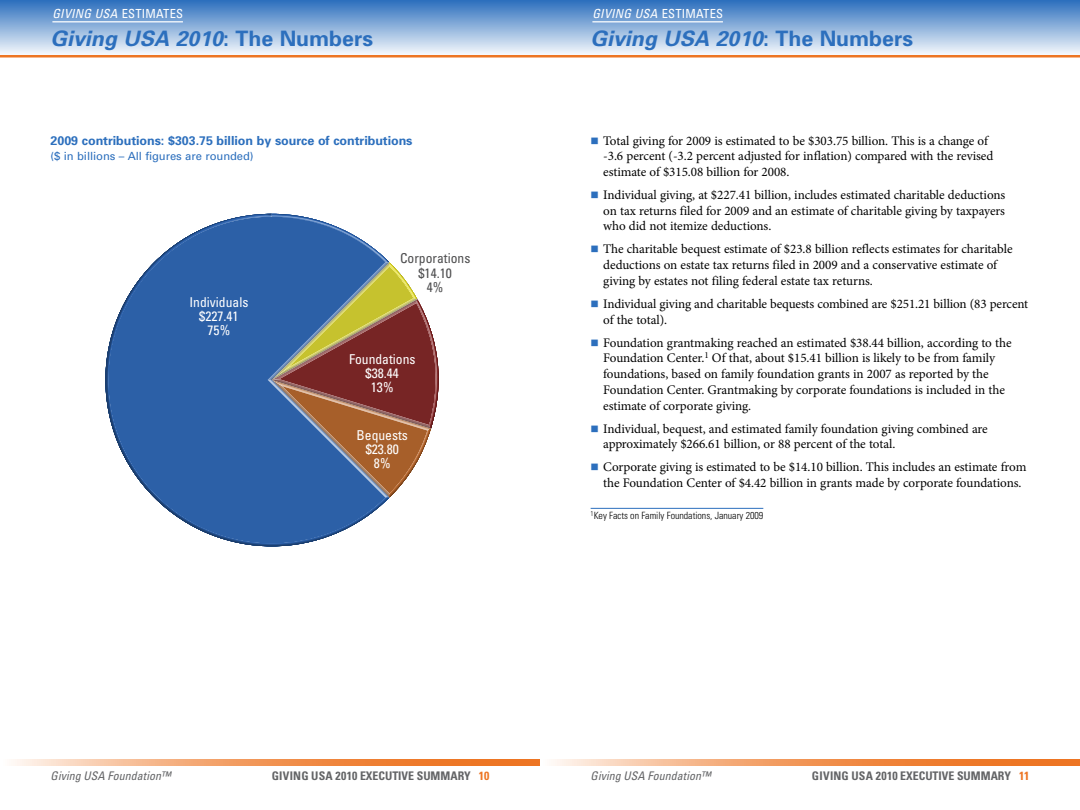
<style>
.page{position:relative;width:1080px;height:810px;background:#fff}
.page>*{position:absolute;margin:0;border:0;box-sizing:border-box;transform-origin:0 0}
.t1{font:italic 700 21.25px "Univers";color:#2c6fbd}
.t2{font:condensed 13.62px/14.4px "Univers";color:#fff;text-align:center}
.t3{font:condensed 13.62px/14.4px "Univers";color:#4e4e4f;text-align:center}
.t4{font:13.12px/15.8px "Minion Pro";letter-spacing:-.005em;color:#000}
.t5{font:700 12.5px "Univers";letter-spacing:-.005em;color:#2c6fbd}
.t6{font:italic condensed 12.5px "Univers";letter-spacing:.02em;color:#fff}
.t7{font:700 condensed 11.88px "Univers";color:#636466}
.t8{font:italic condensed 11.88px "Univers";letter-spacing:.01em;color:#636466}
.t9{font:11.25px "Univers";letter-spacing:-.005em;color:#2c6fbd}
.t10{font:300 condensed 10px "Univers";letter-spacing:-.005em;color:#000}
.s1{font-style:normal}
.s2{color:#ed7523}
</style>
<div class="page">
<svg style="left:13px;top:759px;width:527px;height:6px;background:#f29d63"></svg>
<svg style="left:553px;top:759px;width:527px;height:6px;background:#f29d63"></svg>
<div style="left:540px;top:0;width:540px;height:56px;background:linear-gradient(to bottom,#2d6fbd,#f5f9fc)"></div>
<div style="left:0;top:0;width:540px;height:56px;background:linear-gradient(to bottom,#2d6fbd,#f5f9fc)"></div>
<hr style="left:540px;top:55px;width:540px;height:3px;background:#ed7523">
<hr style="left:0;top:55px;width:540px;height:3px;background:#ed7523">
<svg style="left:268px;top:214px;width:171px;height:284px"></svg>
<svg style="left:105px;top:217px;width:280px;height:326px;background:#5b78a4"></svg>
<hr style="left:591px;top:508px;width:172px;height:1px;background:#2c6fbd">
<hr style="left:592px;top:21px;width:131px;height:1px;background:#fff">
<hr style="left:52px;top:21px;width:131px;height:1px;background:#fff">
<p class="t6" style="left:52px;top:5px;width:132px">GIVING USA <span class="s1">ESTIMATES</span></p>
<p class="t6" style="left:592px;top:5px;width:132px">GIVING USA <span class="s1">ESTIMATES</span></p>
<h1 class="t1" style="left:51px;top:25px;width:324px">Giving USA 2010<span class="s1">: The Numbers</span></h1>
<h1 class="t1" style="left:591px;top:25px;width:324px">Giving USA 2010<span class="s1">: The Numbers</span></h1>
<p class="t5" style="left:51px;top:133px;width:363px">2009 contributions: $303.75 billion by source of contributions</p>
<p class="t9" style="left:51px;top:149px;width:205px">($ in billions – All figures are rounded)</p>
<p class="t2" style="left:189px;top:294px;width:60px">Individuals $227.41<br>75%</p>
<p class="t3" style="left:400px;top:251px;width:72px">Corporations $14.10<br>4%</p>
<p class="t2" style="left:349px;top:351px;width:68px">Foundations $38.44<br>13%</p>
<p class="t2" style="left:357px;top:427px;width:53px">Bequests $23.80<br>8%</p>
<p class="t4" style="left:603px;top:133px;width:392px">Total giving for 2009 is estimated to be $303.75 billion. This is a change of -3.6 percent (-3.2 percent adjusted for inflation) compared with the revised estimate of $315.08 billion for 2008.</p>
<p class="t4" style="left:603px;top:187px;width:404px;text-align:justify">Individual giving, at $227.41 billion, includes estimated charitable deductions on tax returns filed for 2009 and an estimate of charitable giving by taxpayers who did not itemize deductions.</p>
<p class="t4" style="left:603px;top:241px;width:411px">The charitable bequest estimate of $23.8 billion reflects estimates for charitable deductions on estate tax returns filed in 2009 and a conservative estimate of giving by estates not filing federal estate tax returns.</p>
<p class="t4" style="left:603px;top:296px;width:427px">Individual giving and charitable bequests combined are $251.21 billion (83 percent of the total).</p>
<p class="t4" style="left:603px;top:335px;width:410px">Foundation grantmaking reached an estimated $38.44 billion, according to the Foundation Center.<sup>1</sup> Of that, about $15.41 billion is likely to be from family foundations, based on family foundation grants in 2007 as reported by the Foundation Center. Grantmaking by corporate foundations is included in the estimate of corporate giving.</p>
<p class="t4" style="left:603px;top:421px;width:386px">Individual, bequest, and estimated family foundation giving combined are approximately $266.61 billion, or 88 percent of the total.</p>
<p class="t4" style="left:603px;top:459px;width:425px">Corporate giving is estimated to be $14.10 billion. This includes an estimate from the Foundation Center of $4.42 billion in grants made by corporate foundations.</p>
<p class="t10" style="left:591px;top:510px;width:174px"><sup>1</sup>Key Facts on Family Foundations, January 2009</p>
<p class="t8" style="left:51px;top:769px;width:122px">Giving USA Foundation™</p>
<p class="t7" style="left:272px;top:769px;width:219px">GIVING USA 2010 EXECUTIVE SUMMARY <span class="s2">10</span></p>
<p class="t8" style="left:591px;top:769px;width:122px">Giving USA Foundation™</p>
<p class="t7" style="left:812px;top:769px;width:219px">GIVING USA 2010 EXECUTIVE SUMMARY <span class="s2">11</span></p>
</div>
